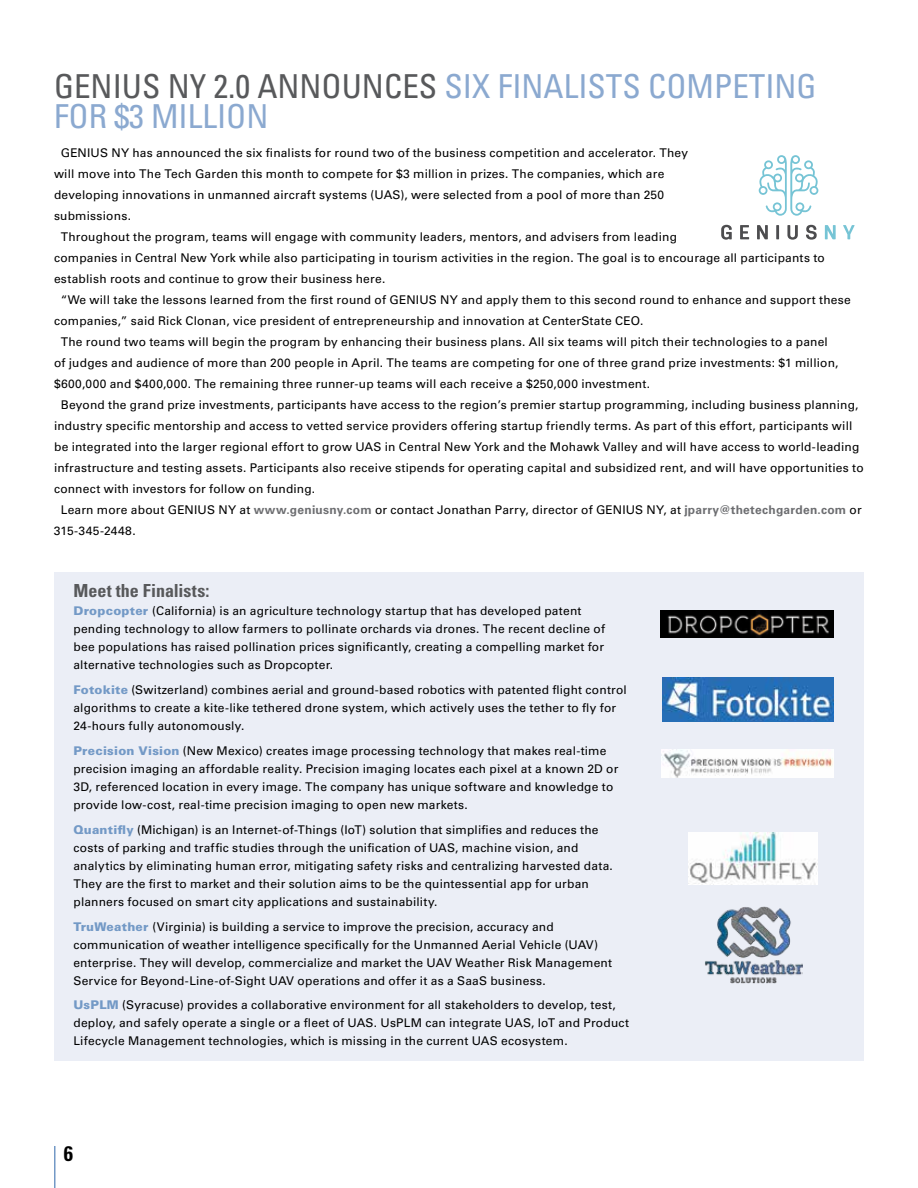
<style>
.page{position:relative;width:918px;height:1188px;background:#fff}
.page>*{position:absolute;margin:0;border:0;box-sizing:border-box;transform-origin:0 0}
.t1{font:condensed 33px/30px "Univers LT Std";color:#8ba9d0}
.t2{font:700 condensed 21px "Univers LT Std";color:#000}
.t3{font:700 condensed 18px "Univers LT Std";color:#58595b}
.t4{font:12px/18px "Univers LT Std";letter-spacing:.015em;color:#000}
.t5{font:12px "Univers LT Std";letter-spacing:.04em;color:#000}
.s1{color:#58595b}
.s2{font-weight:700;color:#6d6e71}
.s3{font-weight:900;color:#7399c6}
</style>
<div class="page">
<hr style="left:54px;top:1146px;width:2px;height:42px;background:#7399c6">
<div style="left:54px;top:572px;width:810px;height:489px;background:#ebeef6"></div>
<img style="left:661px;top:611px;width:173px;height:26px">
<img style="left:662px;top:678px;width:172px;height:43px">
<img style="left:661px;top:750px;width:173px;height:28px">
<img style="left:688px;top:833px;width:129px;height:52px">
<img style="left:705px;top:906px;width:97px;height:78px">
<svg style="left:721px;top:225px;width:11px;height:15px"></svg>
<svg style="left:740px;top:225px;width:9px;height:14px"></svg>
<svg style="left:757px;top:225px;width:11px;height:14px"></svg>
<hr style="left:776px;top:225px;width:3px;height:14px;background:#4d4d4f">
<svg style="left:787px;top:225px;width:11px;height:15px"></svg>
<svg style="left:806px;top:225px;width:11px;height:15px"></svg>
<svg style="left:825px;top:225px;width:11px;height:14px"></svg>
<svg style="left:843px;top:225px;width:12px;height:14px"></svg>
<svg style="left:759px;top:155px;width:59px;height:61px"></svg>
<h1 class="t1" style="left:54px;top:71px;width:764px"><span class="s1">GENIUS NY 2.0 ANNOUNCES</span> SIX FINALISTS COMPETING<br>FOR $3 MILLION</h1>
<p class="t4" style="left:61px;top:143px;width:629px">GENIUS NY has announced the six finalists for round two of the business competition and accelerator. They</p>
<p class="t4" style="left:54px;top:164px;width:612px">will move into The Tech Garden this month to compete for $3 million in prizes. The companies, which are</p>
<p class="t4" style="left:54px;top:185px;width:612px">developing innovations in unmanned aircraft systems (UAS), were selected from a pool of more than 250</p>
<p class="t4" style="left:54px;top:206px;width:79px">submissions.</p>
<p class="t4" style="left:61px;top:227px;width:618px">Throughout the program, teams will engage with community leaders, mentors, and advisers from leading</p>
<p class="t4" style="left:54px;top:248px;width:772px">companies in Central New York while also participating in tourism activities in the region. The goal is to encourage all participants to</p>
<p class="t4" style="left:54px;top:269px;width:333px">establish roots and continue to grow their business here.</p>
<p class="t4" style="left:61px;top:290px;width:792px">“We will take the lessons learned from the first round of GENIUS NY and apply them to this second round to enhance and support these</p>
<p class="t4" style="left:54px;top:311px;width:591px">companies,” said Rick Clonan, vice president of entrepreneurship and innovation at CenterState CEO.</p>
<p class="t4" style="left:61px;top:332px;width:769px">The round two teams will begin the program by enhancing their business plans. All six teams will pitch their technologies to a panel</p>
<p class="t4" style="left:54px;top:353px;width:786px">of judges and audience of more than 200 people in April. The teams are competing for one of three grand prize investments: $1 million,</p>
<p class="t4" style="left:54px;top:374px;width:598px">$600,000 and $400,000. The remaining three runner-up teams will each receive a $250,000 investment.</p>
<p class="t4" style="left:61px;top:395px;width:799px">Beyond the grand prize investments, participants have access to the region’s premier startup programming, including business planning,</p>
<p class="t4" style="left:54px;top:416px;width:800px">industry specific mentorship and access to vetted service providers offering startup friendly terms. As part of this effort, participants will</p>
<p class="t4" style="left:54px;top:437px;width:807px">be integrated into the larger regional effort to grow UAS in Central New York and the Mohawk Valley and will have access to world-leading</p>
<p class="t4" style="left:54px;top:458px;width:811px">infrastructure and testing assets. Participants also receive stipends for operating capital and subsidized rent, and will have opportunities to</p>
<p class="t4" style="left:54px;top:479px;width:263px">connect with investors for follow on funding.</p>
<p class="t4" style="left:61px;top:500px;width:802px">Learn more about GENIUS NY at <span class="s2">www.geniusny.com</span> or contact Jonathan Parry, director of GENIUS NY, at <span class="s2">jparry@thetechgarden.com</span> or</p>
<p class="t5" style="left:54px;top:523px;width:83px">315-345-2448.</p>
<h3 class="t3" style="left:73px;top:580px;width:138px">Meet the Finalists:</h3>
<p class="t4" style="left:73px;top:602px;width:533px"><span class="s3">Dropcopter</span> (California) is an agriculture technology startup that has developed patent pending technology to allow farmers to pollinate orchards via drones. The recent decline of bee populations has raised pollination prices significantly, creating a compelling market for alternative technologies such as Dropcopter.</p>
<p class="t4" style="left:73px;top:681px;width:555px"><span class="s3">Fotokite</span> (Switzerland) combines aerial and ground-based robotics with patented flight control algorithms to create a kite-like tethered drone system, which actively uses the tether to fly for<br>24-hours fully autonomously.</p>
<p class="t4" style="left:73px;top:742px;width:546px"><span class="s3">Precision Vision</span> (New Mexico) creates image processing technology that makes real-time precision imaging an affordable reality. Precision imaging locates each pixel at a known 2D or 3D, referenced location in every image. The company has unique software and knowledge to provide low-cost, real-time precision imaging to open new markets.</p>
<p class="t4" style="left:73px;top:821px;width:541px"><span class="s3">Quantifly</span> (Michigan) is an Internet-of-Things (IoT) solution that simplifies and reduces the costs of parking and traffic studies through the unification of UAS, machine vision, and analytics by eliminating human error, mitigating safety risks and centralizing harvested data.<br>They are the first to market and their solution aims to be the quintessential app for urban planners focused on smart city applications and sustainability.</p>
<p class="t4" style="left:73px;top:917px;width:540px"><span class="s3">TruWeather</span> (Virginia) is building a service to improve the precision, accuracy and communication of weather intelligence specifically for the Unmanned Aerial Vehicle (UAV) enterprise. They will develop, commercialize and market the UAV Weather Risk Management Service for Beyond-Line-of-Sight UAV operations and offer it as a SaaS business.</p>
<p class="t4" style="left:73px;top:996px;width:557px"><span class="s3">UsPLM</span> (Syracuse) provides a collaborative environment for all stakeholders to develop, test, deploy, and safely operate a single or a fleet of UAS. UsPLM can integrate UAS, IoT and Product<br>Lifecycle Management technologies, which is missing in the current UAS ecosystem.</p>
<h2 class="t2" style="left:64px;top:1141px;width:11px">6</h2>
</div>
